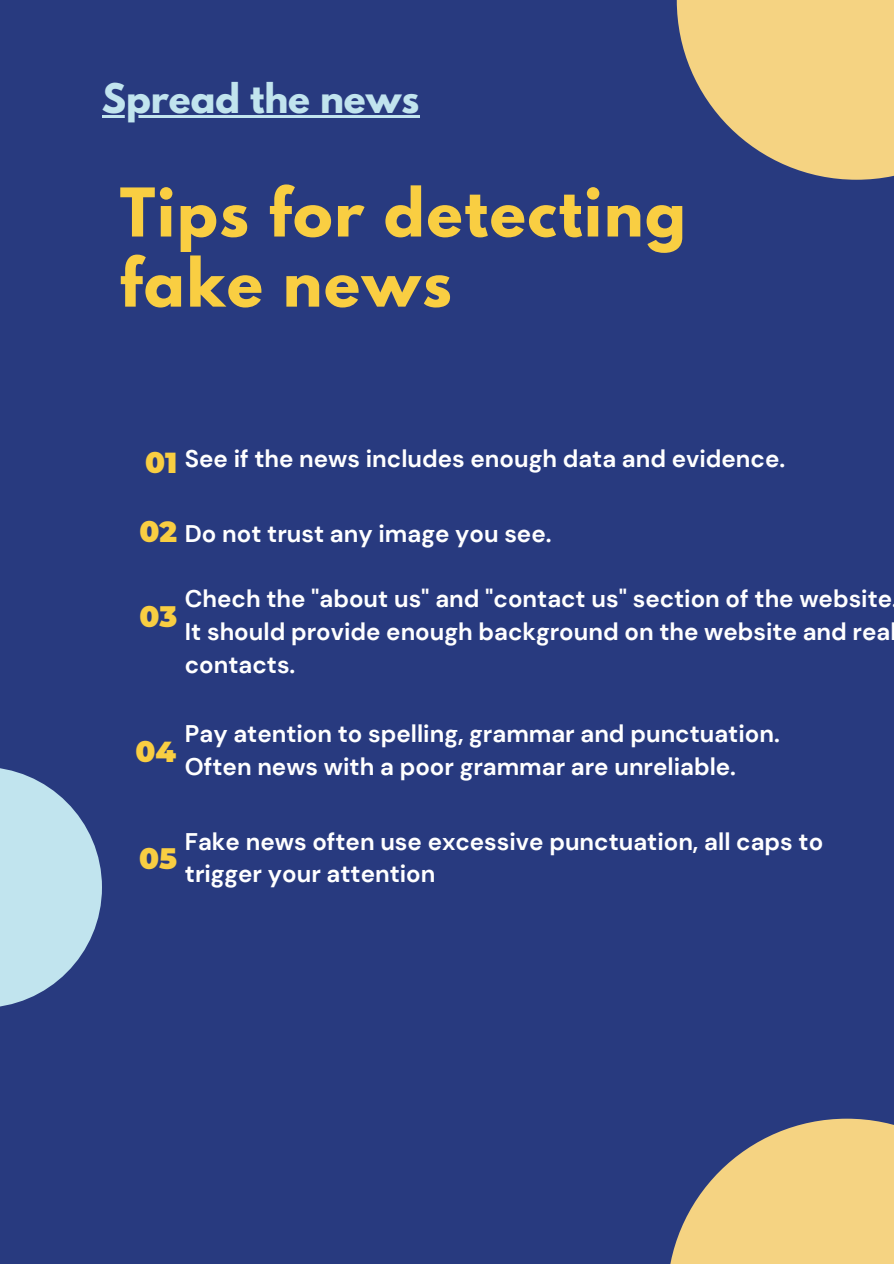
<style>
.page{position:relative;width:894px;height:1264px;background:#fff}
.page>*{position:absolute;margin:0;border:0;box-sizing:border-box;transform-origin:0 0}
.t1{font:700 59.4px/70.1px "League Spartan";letter-spacing:.03em;color:#f9ce42}
.t2{font:700 36.15px "League Spartan";color:#c1e4ee}
.t3{font:900 28.95px "Montserrat";color:#f9ce42}
.t4{font:700 24px/32.7px "DM Sans";color:#fff}
</style>
<div class="page">
<div style="left:0;top:0;width:893px;height:1263px;background:#283a7f"></div>
<svg style="left:670px;top:1118px;width:223px;height:145px"></svg>
<svg style="left:0;top:768px;width:102px;height:239px"></svg>
<svg style="left:676px;top:0;width:217px;height:180px"></svg>
<hr style="left:102px;top:115px;width:317px;height:2px;background:#c1e4ee">
<p class="t2" style="left:102px;top:80px;width:319px">Spread the news</p>
<p class="t1" style="left:120px;top:185px;width:567px">Tips for detecting fake news</p>
<p class="t3" style="left:145px;top:445px;width:34px">01</p>
<p class="t4" style="left:185px;top:443px;width:601px">See if the news includes enough data and evidence.</p>
<p class="t3" style="left:139px;top:514px;width:39px">02</p>
<p class="t4" style="left:185px;top:517px;width:368px">Do not trust any image you see.</p>
<p class="t3" style="left:139px;top:598px;width:39px">03</p>
<p class="t4" style="left:185px;top:582px;width:713px">Chech the "about us" and "contact us" section of the website<br>It should provide enough background on the website and real contacts.</p>
<p class="t3" style="left:135px;top:734px;width:42px">04</p>
<p class="t4" style="left:185px;top:717px;width:596px">Pay atention to spelling, grammar and punctuation.<br>Often news with a poor grammar are unreliable.</p>
<p class="t3" style="left:139px;top:841px;width:39px">05</p>
<p class="t4" style="left:185px;top:825px;width:639px">Fake news often use excessive punctuation, all caps to trigger your attention</p>
</div>
